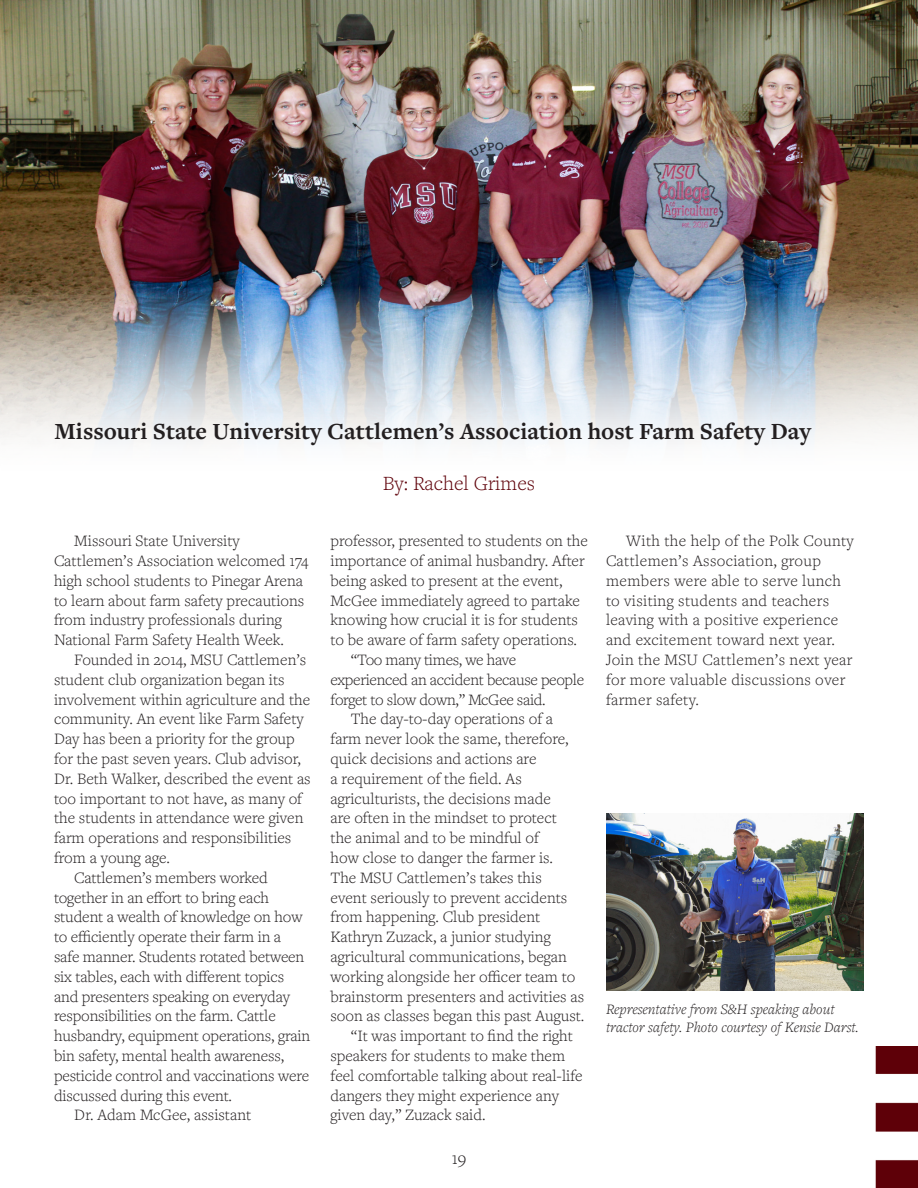
<style>
.page{position:relative;width:918px;height:1188px;background:#fff}
.page>*{position:absolute;margin:0;border:0;box-sizing:border-box;transform-origin:0 0}
.t1{font:700 24px "Freight Text Pro";color:#231f20}
.t2{font:300 21px "Freight Text Pro";color:#5e0009}
.t3{font:300 18px "Freight Text Pro";color:#231f20}
.t4{font:300 16.5px/19.8px "Freight Text Pro";color:#231f20}
.t5{font:300 16.5px/19.8px "Freight Text Pro";letter-spacing:.02em;color:#231f20}
.t6{font:300 16.5px/19.8px "Freight Text Pro";letter-spacing:-.02em;color:#231f20}
.t7{font:italic 300 15px/18px "Freight Text Pro";color:#231f20}
</style>
<div class="page">
<img style="left:875px;top:1047px;width:43px;height:141px">
<img style="left:0;top:0;width:918px;height:442px">
<img style="left:606px;top:813px;width:258px;height:178px">
<p class="t1" style="left:55px;top:416px;width:758px">Missouri State University Cattlemen’s Association host Farm Safety Day</p>
<p class="t2" style="left:383px;top:470px;width:154px">By: Rachel Grimes</p>
<p class="t4" style="left:54px;top:530px;width:256px;text-indent:20px">Missouri State University Cattlemen’s Association welcomed 174 high school students to Pinegar Arena to learn about farm safety precautions from industry professionals during National Farm Safety Health Week.</p>
<p class="t4" style="left:54px;top:649px;width:258px;text-indent:20px">Founded in 2014, MSU Cattlemen’s student club organization began its involvement within agriculture and the community. An event like Farm Safety Day has been a priority for the group for the past seven years. Club advisor, Dr. Beth Walker, described the event as too important to not have, as many of the students in attendance were given farm operations and responsibilities from a young age.</p>
<p class="t4" style="left:54px;top:867px;width:258px;text-indent:20px">Cattlemen’s members worked together in an effort to bring each student a wealth of knowledge on how to efficiently operate their farm in a safe manner. Students rotated between six tables, each with different topics and presenters speaking on everyday responsibilities on the farm. Cattle husbandry, equipment operations, grain bin safety, mental health awareness, pesticide control and vaccinations were discussed during this event.</p>
<p class="t4" style="left:74px;top:1105px;width:179px">Dr. Adam McGee, assistant</p>
<p class="t4" style="left:331px;top:530px;width:259px">professor, presented to students on the importance of animal husbandry. After being asked to present at the event, McGee immediately agreed to partake knowing how crucial it is for students to be aware of farm safety operations.</p>
<p class="t6" style="left:331px;top:649px;width:255px;text-indent:20px">“Too many times, we have experienced an accident because people forget to slow down,” McGee said.</p>
<p class="t4" style="left:331px;top:709px;width:255px;text-indent:20px">The day-to-day operations of a farm never look the same, therefore, quick decisions and actions are<br>a requirement of the field. As agriculturists, the decisions made<br>are often in the mindset to protect<br>the animal and to be mindful of<br>how close to danger the farmer is.<br>The MSU Cattlemen’s takes this<br>event seriously to prevent accidents from happening. Club president Kathryn Zuzack, a junior studying agricultural communications, began working alongside her officer team to brainstorm presenters and activities as soon as classes began this past August.</p>
<p class="t4" style="left:331px;top:1025px;width:254px;text-indent:20px">“It was important to find the right speakers for students to make them feel comfortable talking about real-life dangers they might experience any given day,” Zuzack said.</p>
<p class="t5" style="left:606px;top:530px;width:249px;text-indent:20px">With the help of the Polk County<br>Cattlemen’s Association, group members were able to serve lunch to visiting students and teachers leaving with a positive experience and excitement toward next year.<br>Join the MSU Cattlemen’s next year for more valuable discussions over farmer safety.</p>
<p class="t7" style="left:606px;top:999px;width:254px">Representative from S&amp;H speaking about tractor safety. Photo courtesy of Kensie Darst.</p>
<p class="t3" style="left:452px;top:1146px;width:16px">19</p>
</div>
